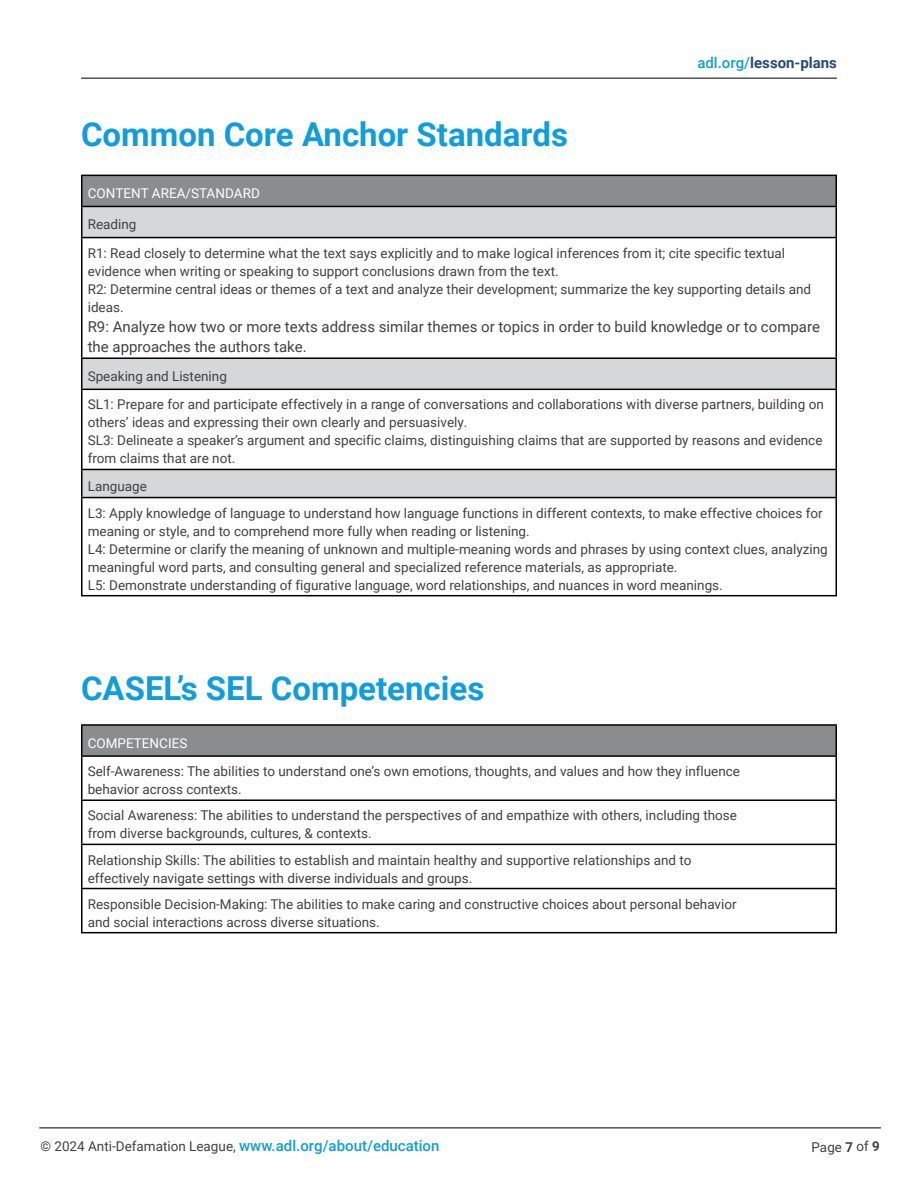
<style>
.page{position:relative;width:918px;height:1188px;background:#fff}
.page>*{position:absolute;margin:0;border:0;box-sizing:border-box;transform-origin:0 0}
.Subheading{font:700 33px "Roboto";color:#0f9ed9}
.Body_Text{font:15px/20.2px "Roboto";color:#414042}
.t1{font:700 15px "Roboto";color:#294979}
.Body_Text-2{font:13.5px/18px "Roboto";color:#414042}
.Body_Text-3{font:13.5px "Roboto";color:#fff}
.s1{font-weight:500;color:#0f9ed9}
.s2{font-weight:500;font-size:15px;color:#0f9ed9}
.s3{font-weight:700}
</style>
<div class="page">
<hr style="left:39px;top:1128px;width:842px;height:1px;background:#000">
<hr style="left:81px;top:78px;width:756px;height:1px;background:#000">
<div style="left:82px;top:175px;width:754px;height:31px;background:#8a8c8e"></div>
<svg style="left:82px;top:207px;width:754px;height:290px"></svg>
<hr style="left:836px;top:176px;width:1px;height:30px;background:#000">
<hr style="left:81px;top:207px;width:1px;height:30px;background:#000">
<hr style="left:836px;top:207px;width:1px;height:30px;background:#000">
<hr style="left:81px;top:238px;width:1px;height:119px;background:#000">
<hr style="left:836px;top:238px;width:1px;height:119px;background:#000">
<hr style="left:81px;top:357px;width:756px;height:2px;background:#000">
<hr style="left:81px;top:359px;width:1px;height:30px;background:#000">
<hr style="left:836px;top:359px;width:1px;height:30px;background:#000">
<hr style="left:81px;top:389px;width:756px;height:1px;background:#000">
<hr style="left:81px;top:390px;width:1px;height:79px;background:#000">
<hr style="left:836px;top:390px;width:1px;height:79px;background:#000">
<hr style="left:81px;top:469px;width:756px;height:1px;background:#000">
<svg style="left:81px;top:470px;width:1px;height:27px"></svg>
<svg style="left:836px;top:470px;width:1px;height:27px"></svg>
<hr style="left:81px;top:497px;width:756px;height:1px;background:#000">
<hr style="left:81px;top:498px;width:1px;height:97px;background:#000">
<hr style="left:836px;top:498px;width:1px;height:97px;background:#000">
<hr style="left:81px;top:595px;width:756px;height:1px;background:#000">
<hr style="left:81px;top:175px;width:756px;height:1px;background:#000">
<hr style="left:81px;top:176px;width:1px;height:30px;background:#000">
<hr style="left:81px;top:206px;width:756px;height:1px;background:#000">
<hr style="left:81px;top:237px;width:756px;height:1px;background:#000">
<div style="left:82px;top:725px;width:754px;height:31px;background:#8a8c8e"></div>
<svg style="left:82px;top:757px;width:754px;height:175px"></svg>
<svg style="left:836px;top:726px;width:1px;height:29px"></svg>
<hr style="left:81px;top:757px;width:1px;height:42px;background:#000">
<hr style="left:836px;top:757px;width:1px;height:42px;background:#000">
<hr style="left:81px;top:799px;width:756px;height:2px;background:#000">
<hr style="left:81px;top:801px;width:1px;height:43px;background:#000">
<hr style="left:836px;top:801px;width:1px;height:43px;background:#000">
<hr style="left:81px;top:844px;width:756px;height:1px;background:#000">
<hr style="left:81px;top:845px;width:1px;height:43px;background:#000">
<hr style="left:836px;top:845px;width:1px;height:43px;background:#000">
<hr style="left:81px;top:888px;width:756px;height:1px;background:#000">
<hr style="left:81px;top:889px;width:1px;height:43px;background:#000">
<hr style="left:836px;top:889px;width:1px;height:43px;background:#000">
<hr style="left:81px;top:932px;width:756px;height:1px;background:#000">
<hr style="left:81px;top:724px;width:756px;height:2px;background:#000">
<svg style="left:81px;top:726px;width:1px;height:29px"></svg>
<hr style="left:81px;top:755px;width:756px;height:2px;background:#000">
<p class="Subheading" style="left:81px;top:111px;width:489px">Common Core Anchor Standards</p>
<p class="t1" style="left:697px;top:52px;width:141px"><span class="s1">adl.org/</span>lesson-plans</p>
<p class="Body_Text-3" style="left:88px;top:184px;width:174px">CONTENT AREA/STANDARD</p>
<p class="Body_Text-2" style="left:88px;top:215px;width:50px">Reading</p>
<p class="Body_Text-2" style="left:88px;top:243px;width:699px">R1: Read closely to determine what the text says explicitly and to make logical inferences from it; cite specific textual evidence when writing or speaking to support conclusions drawn from the text.</p>
<p class="Body_Text-2" style="left:88px;top:279px;width:725px">R2: Determine central ideas or themes of a text and analyze their development; summarize the key supporting details and ideas.</p>
<p class="Body_Text" style="left:88px;top:316px;width:734px">R9: Analyze how two or more texts address similar themes or topics in order to build knowledge or to compare the approaches the authors take.</p>
<p class="Body_Text-2" style="left:88px;top:367px;width:141px">Speaking and Listening</p>
<p class="Body_Text-2" style="left:88px;top:395px;width:738px">SL1: Prepare for and participate effectively in a range of conversations and collaborations with diverse partners, building on others’ ideas and expressing their own clearly and persuasively.</p>
<p class="Body_Text-2" style="left:88px;top:431px;width:736px">SL3: Delineate a speaker’s argument and specific claims, distinguishing claims that are supported by reasons and evidence from claims that are not.</p>
<p class="Body_Text-2" style="left:88px;top:476px;width:61px">Language</p>
<p class="Body_Text-2" style="left:88px;top:503px;width:736px">L3: Apply knowledge of language to understand how language functions in different contexts, to make effective choices for meaning or style, and to comprehend more fully when reading or listening.</p>
<p class="Body_Text-2" style="left:88px;top:539px;width:742px">L4: Determine or clarify the meaning of unknown and multiple-meaning words and phrases by using context clues, analyzing meaningful word parts, and consulting general and specialized reference materials, as appropriate.</p>
<p class="Body_Text-2" style="left:88px;top:575px;width:637px">L5: Demonstrate understanding of figurative language, word relationships, and nuances in word meanings.</p>
<p class="Subheading" style="left:81px;top:665px;width:405px">CASEL’s SEL Competencies</p>
<p class="Body_Text-3" style="left:88px;top:733px;width:101px">COMPETENCIES</p>
<p class="Body_Text-2" style="left:88px;top:762px;width:654px">Self-Awareness: The abilities to understand one’s own emotions, thoughts, and values and how they influence</p>
<p class="Body_Text-2" style="left:88px;top:780px;width:156px">behavior across contexts.</p>
<p class="Body_Text-2" style="left:88px;top:806px;width:651px">Social Awareness: The abilities to understand the perspectives of and empathize with others, including those</p>
<p class="Body_Text-2" style="left:88px;top:824px;width:286px">from diverse backgrounds, cultures, &amp; contexts.</p>
<p class="Body_Text-2" style="left:88px;top:850px;width:605px">Relationship Skills: The abilities to establish and maintain healthy and supportive relationships and to</p>
<p class="Body_Text-2" style="left:88px;top:868px;width:386px">effectively navigate settings with diverse individuals and groups.</p>
<p class="Body_Text-2" style="left:88px;top:894px;width:650px">Responsible Decision-Making: The abilities to make caring and constructive choices about personal behavior</p>
<p class="Body_Text-2" style="left:88px;top:912px;width:294px">and social interactions across diverse situations.</p>
<p class="Body_Text-2" style="left:40px;top:1137px;width:401px">© 2024 Anti-Defamation League, <span class="s2">www.adl.org/about/education</span></p>
<p class="Body_Text-2" style="left:811px;top:1138px;width:70px;rotate:-1deg">Page <span class="s3">7</span> of <span class="s3">9</span></p>
</div>
